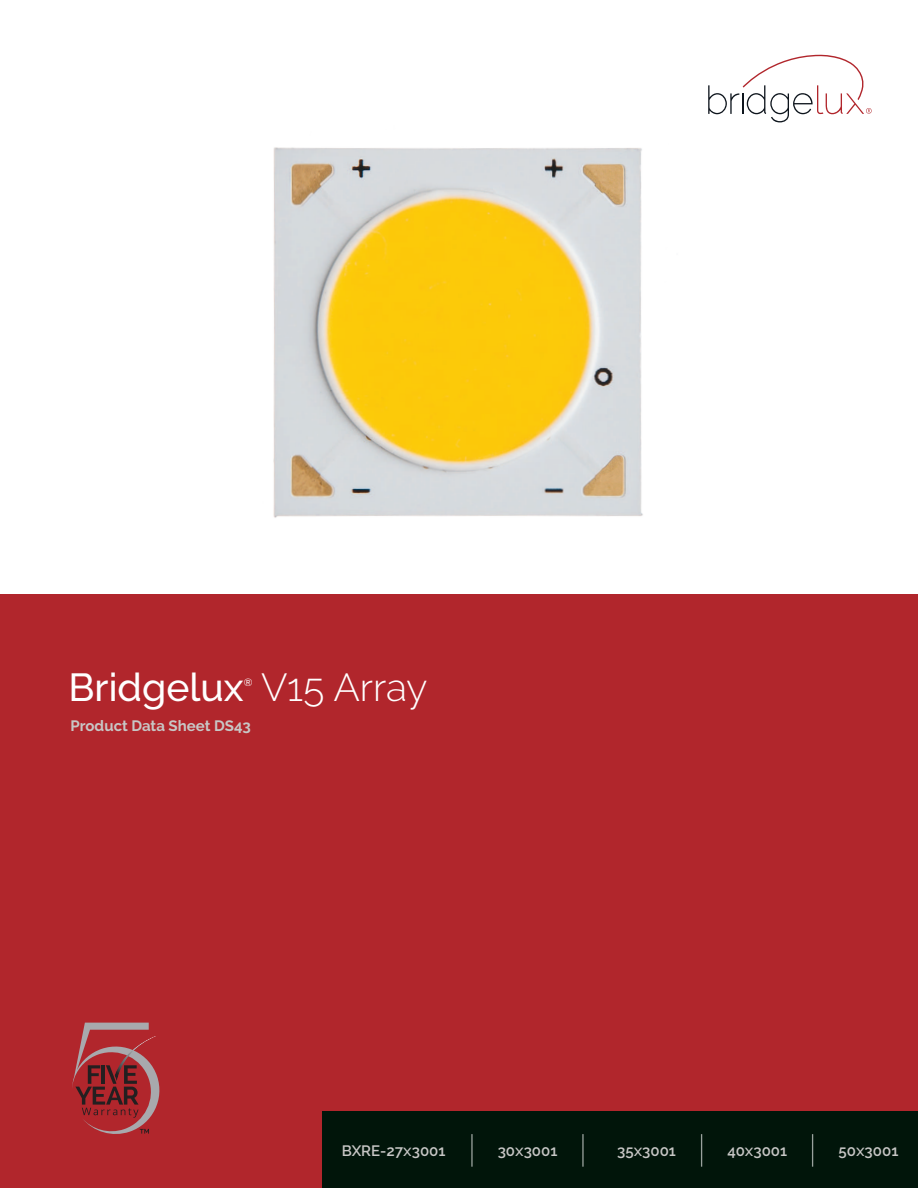
<style>
.page{position:relative;width:918px;height:1188px;background:#fff}
.page>*{position:absolute;margin:0;border:0;box-sizing:border-box;transform-origin:0 0}
.t1{font:500 39px "Raleway";color:#fff}
.t2{font:300 39px "Raleway";letter-spacing:-.005em;color:#fff}
.t3{font:100 36px "Raleway";color:#fff}
.t4{font:600 15px "Raleway";color:#c8c7c6}
.t5{font:700 15px "Raleway";color:#c8c7c6}
.t6{font:500 10.5px "Raleway";color:#fff}
</style>
<div class="page">
<svg style="left:708px;top:55px;width:164px;height:67px"></svg>
<img style="left:273px;top:147px;width:370px;height:371px">
<div style="left:0;top:594px;width:918px;height:594px;background:#b1262c"></div>
<div style="left:322px;top:1111px;width:596px;height:77px;background:#01150a"></div>
<svg style="left:72px;top:1023px;width:87px;height:111px"></svg>
<h1 class="t1" style="left:68px;top:673px;width:177px">Bridgelux</h1>
<p class="t6" style="left:244px;top:679px;width:10px">®</p>
<h1 class="t2" style="left:261px;top:672px;width:168px">V15 Array</h1>
<p class="t5" style="left:71px;top:720px;width:182px">Product Data Sheet DS43</p>
<p class="t4" style="left:342px;top:1145px;width:105px">BXRE-27x3001</p>
<h2 class="t3" style="left:468px;top:1134px;width:9px">|</h2>
<p class="t4" style="left:498px;top:1145px;width:61px">30x3001</p>
<h2 class="t3" style="left:580px;top:1134px;width:9px">|</h2>
<p class="t4" style="left:617px;top:1145px;width:60px">35x3001</p>
<h2 class="t3" style="left:698px;top:1134px;width:9px">|</h2>
<p class="t4" style="left:727px;top:1145px;width:61px">40x3001</p>
<h2 class="t3" style="left:809px;top:1134px;width:9px">|</h2>
<p class="t4" style="left:839px;top:1145px;width:61px">50x3001</p>
</div>
